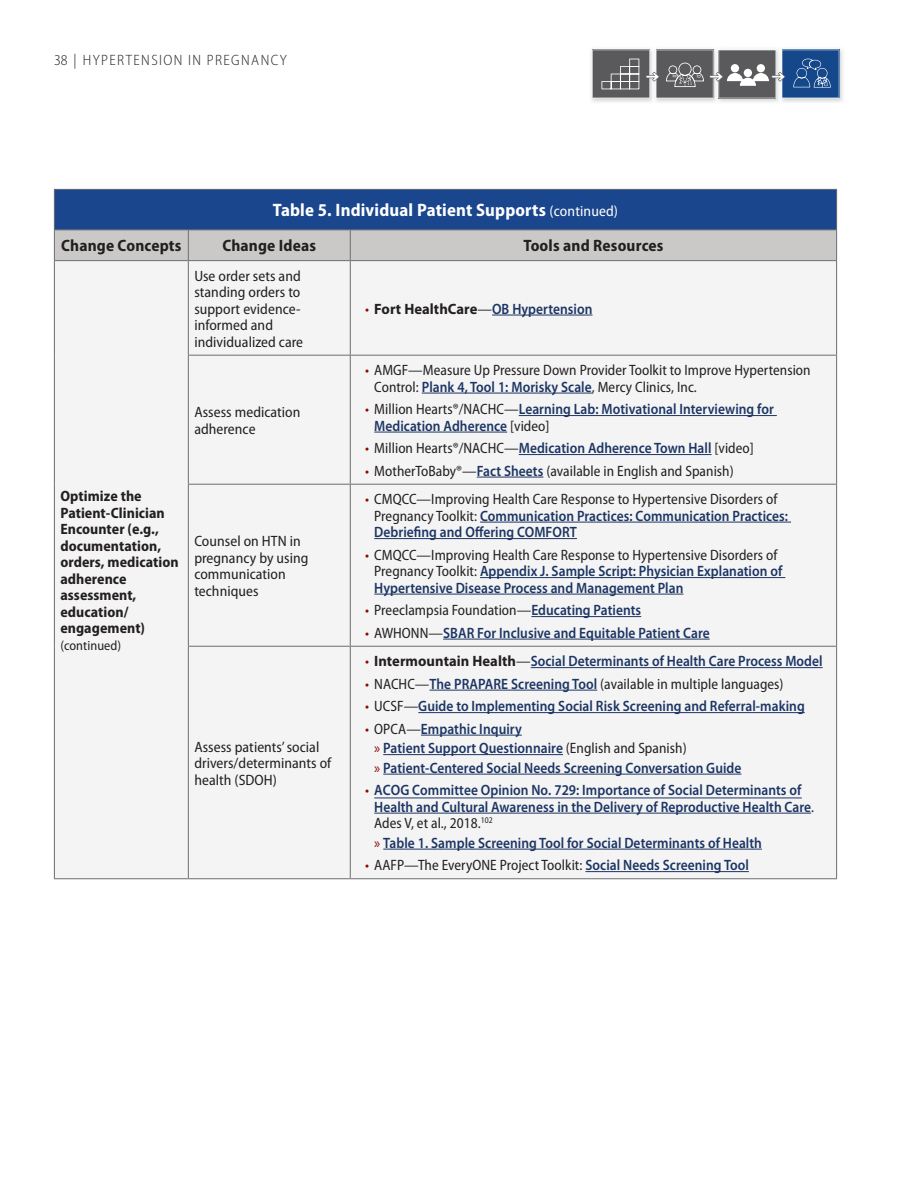
<style>
.page{position:relative;width:918px;height:1188px;background:#fff}
.page>*{position:absolute;margin:0;border:0;box-sizing:border-box;transform-origin:0 0}
.t1{font:700 semi-condensed 18px "Myriad Pro";letter-spacing:.01em;color:#fff}
.t2{font:700 semi-condensed 16.5px "Myriad Pro";letter-spacing:.01em;color:#231f20}
.t3{font:600 15px/16.5px "Myriad Pro";letter-spacing:.005em;color:#1c3564;scale:.9 1}
.t4{font:semi-condensed 15px/16.5px "Myriad Pro";letter-spacing:.005em;color:#231f20}
.t5{font:700 semi-condensed 15px/16.5px "Myriad Pro";letter-spacing:.005em;color:#231f20}
.t6{font:700 15px "Myriad Pro";letter-spacing:.005em;color:#231f20}
.t7{font:300 semi-condensed 15px "Myriad Pro";letter-spacing:.095em;color:#231f20}
.t8{font:semi-condensed 13.5px "Myriad Pro";letter-spacing:.005em;color:#231f20}
.s1{font-weight:400;font-size:15px}
.s2{font-weight:400;font-stretch:semi-condensed;color:#8b0a02}
.s3{font-weight:400;font-stretch:semi-condensed}
.s4{font-weight:600;color:#1c3564}
.s5{color:#8b0a02}
.s6{font-weight:600;font-stretch:normal;color:#1c3564}
.s7{font-weight:400;font-stretch:semi-condensed;color:#231f20}
.s8{font-weight:700;color:#231f20}
.s9{font-weight:400;color:#8b0a02}
</style>
<div class="page">
<img style="left:591px;top:49px;width:61px;height:53px">
<img style="left:656px;top:49px;width:60px;height:53px">
<img style="left:781px;top:49px;width:62px;height:53px">
<svg style="left:592px;top:50px;width:247px;height:48px;background:#677382"></svg>
<div style="left:54px;top:189px;width:783px;height:41px;background:#1a468d"></div>
<div style="left:55px;top:231px;width:781px;height:29px;background:#cac9c8"></div>
<div style="left:55px;top:261px;width:781px;height:617px;background:#f4f4f4"></div>
<hr style="left:54px;top:189px;width:134px;height:1px;background:#6c6d70">
<hr style="left:54px;top:190px;width:1px;height:40px;background:#6c6d70">
<hr style="left:188px;top:189px;width:162px;height:1px;background:#6c6d70">
<hr style="left:350px;top:189px;width:487px;height:1px;background:#6c6d70">
<hr style="left:836px;top:190px;width:1px;height:40px;background:#6c6d70">
<hr style="left:54px;top:230px;width:134px;height:1px;background:#6c6d70">
<hr style="left:54px;top:230px;width:1px;height:30px;background:#6c6d70">
<hr style="left:188px;top:230px;width:162px;height:1px;background:#6c6d70">
<hr style="left:188px;top:230px;width:1px;height:30px;background:#6c6d70">
<hr style="left:350px;top:230px;width:487px;height:1px;background:#6c6d70">
<hr style="left:350px;top:230px;width:1px;height:30px;background:#6c6d70">
<hr style="left:836px;top:230px;width:1px;height:30px;background:#6c6d70">
<hr style="left:54px;top:260px;width:134px;height:1px;background:#6c6d70">
<hr style="left:54px;top:261px;width:1px;height:94px;background:#6c6d70">
<hr style="left:54px;top:355px;width:1px;height:129px;background:#6c6d70">
<hr style="left:54px;top:484px;width:1px;height:162px;background:#6c6d70">
<hr style="left:54px;top:646px;width:1px;height:232px;background:#6c6d70">
<hr style="left:54px;top:878px;width:134px;height:1px;background:#6c6d70">
<hr style="left:188px;top:260px;width:162px;height:1px;background:#6c6d70">
<hr style="left:188px;top:261px;width:1px;height:94px;background:#6c6d70">
<hr style="left:350px;top:260px;width:487px;height:1px;background:#6c6d70">
<hr style="left:350px;top:261px;width:1px;height:94px;background:#6c6d70">
<hr style="left:836px;top:261px;width:1px;height:94px;background:#6c6d70">
<hr style="left:188px;top:355px;width:162px;height:1px;background:#6c6d70">
<hr style="left:188px;top:356px;width:1px;height:128px;background:#6c6d70">
<hr style="left:350px;top:355px;width:487px;height:1px;background:#6c6d70">
<hr style="left:350px;top:356px;width:1px;height:128px;background:#6c6d70">
<hr style="left:836px;top:356px;width:1px;height:128px;background:#6c6d70">
<hr style="left:188px;top:484px;width:162px;height:1px;background:#6c6d70">
<hr style="left:188px;top:485px;width:1px;height:161px;background:#6c6d70">
<hr style="left:350px;top:484px;width:487px;height:1px;background:#6c6d70">
<hr style="left:350px;top:485px;width:1px;height:161px;background:#6c6d70">
<hr style="left:836px;top:485px;width:1px;height:161px;background:#6c6d70">
<hr style="left:188px;top:646px;width:162px;height:1px;background:#6c6d70">
<hr style="left:188px;top:647px;width:1px;height:231px;background:#6c6d70">
<hr style="left:350px;top:646px;width:487px;height:1px;background:#6c6d70">
<hr style="left:350px;top:647px;width:1px;height:231px;background:#6c6d70">
<hr style="left:836px;top:647px;width:1px;height:231px;background:#6c6d70">
<hr style="left:188px;top:878px;width:162px;height:1px;background:#6c6d70">
<hr style="left:350px;top:878px;width:487px;height:1px;background:#6c6d70">
<hr style="left:492px;top:315px;width:101px;height:1px;background:#1c3564">
<hr style="left:422px;top:393px;width:170px;height:1px;background:#1c3564">
<hr style="left:519px;top:415px;width:258px;height:1px;background:#1c3564">
<hr style="left:374px;top:432px;width:133px;height:1px;background:#1c3564">
<hr style="left:519px;top:454px;width:193px;height:1px;background:#1c3564">
<hr style="left:477px;top:477px;width:66px;height:1px;background:#1c3564">
<hr style="left:480px;top:522px;width:311px;height:1px;background:#1c3564">
<hr style="left:374px;top:538px;width:203px;height:1px;background:#1c3564">
<hr style="left:480px;top:577px;width:305px;height:1px;background:#1c3564">
<hr style="left:374px;top:594px;width:309px;height:1px;background:#1c3564">
<hr style="left:531px;top:616px;width:110px;height:1px;background:#1c3564">
<hr style="left:443px;top:639px;width:267px;height:1px;background:#1c3564">
<hr style="left:531px;top:667px;width:292px;height:1px;background:#1c3564">
<hr style="left:430px;top:690px;width:167px;height:1px;background:#1c3564">
<hr style="left:418px;top:712px;width:387px;height:1px;background:#1c3564">
<hr style="left:421px;top:735px;width:101px;height:1px;background:#1c3564">
<hr style="left:383px;top:754px;width:180px;height:1px;background:#1c3564">
<hr style="left:383px;top:774px;width:358px;height:1px;background:#1c3564">
<hr style="left:374px;top:813px;width:437px;height:1px;background:#1c3564">
<hr style="left:383px;top:849px;width:379px;height:1px;background:#1c3564">
<hr style="left:585px;top:871px;width:164px;height:1px;background:#1c3564">
<hr style="left:374px;top:798px;width:428px;height:1px;background:#1c3564">
<p class="t7" style="left:54px;top:52px;width:234px">38 | HYPERTENSION IN PREGNANCY</p>
<p class="t1" style="left:273px;top:200px;width:347px">Table 5. Individual Patient Supports <span class="s1">(continued)</span></p>
<p class="t2" style="left:61px;top:237px;width:122px">Change Concepts</p>
<p class="t2" style="left:222px;top:237px;width:95px">Change Ideas</p>
<p class="t2" style="left:523px;top:237px;width:142px">Tools and Resources</p>
<p class="t4" style="left:194px;top:268px;width:110px">Use order sets and standing orders to support evidence&shy;informed and individualized care</p>
<p class="t4" style="left:194px;top:404px;width:108px">Assess medication adherence</p>
<p class="t5" style="left:60px;top:488px;width:120px">Optimize the<br>Patient-Clinician<br>Encounter (e.g., documentation, orders, medication adherence assessment, education/ engagement)</p>
<p class="t8" style="left:60px;top:638px;width:62px">(continued)</p>
<p class="t4" style="left:194px;top:533px;width:116px">Counsel on HTN in pregnancy by using communication techniques</p>
<p class="t4" style="left:194px;top:739px;width:139px">Assess patients’ social drivers/determinants of health (SDOH)</p>
<p class="t6" style="left:365px;top:300px;width:229px"><span class="s2">•</span> Fort HealthCare<span class="s3">—</span><span class="s4">OB Hypertension</span></p>
<p class="t4" style="left:374px;top:362px;width:438px;text-indent:-9px"><span class="s5">•</span> AMGF—Measure Up Pressure Down Provider Toolkit to Improve Hypertension<br>Control: <span class="s6">Plank 4, Tool 1: Morisky Scale</span>, Mercy Clinics, Inc.</p>
<p class="t3" style="left:374px;top:401px;width:446px;text-indent:-9px"><span class="s2">•</span> <span class="s7">Million Hearts®/NACHC—</span>Learning Lab: Motivational Interviewing for<br>Medication Adherence <span class="s7">[video]</span></p>
<p class="t4" style="left:365px;top:440px;width:390px"><span class="s5">•</span> Million Hearts®/NACHC—<span class="s6">Medication Adherence Town Hall</span> [video]</p>
<p class="t4" style="left:365px;top:463px;width:370px"><span class="s5">•</span> MotherToBaby®—<span class="s6">Fact Sheets</span> (available in English and Spanish)</p>
<p class="t4" style="left:374px;top:491px;width:415px;text-indent:-9px"><span class="s5">•</span> CMQCC—Improving Health Care Response to Hypertensive Disorders of<br>Pregnancy Toolkit: <span class="s6">Communication Practices: Communication Practices:<br>Debriefing and Offering COMFORT</span></p>
<p class="t3" style="left:374px;top:547px;width:455px;text-indent:-9px"><span class="s2">•</span> <span class="s7">CMQCC—Improving Health Care Response to Hypertensive Disorders of<br>Pregnancy Toolkit:</span> Appendix J. Sample Script: Physician Explanation of<br>Hypertensive Disease Process and Management Plan</p>
<p class="t4" style="left:365px;top:602px;width:277px"><span class="s5">•</span> Preeclampsia Foundation—<span class="s6">Educating Patients</span></p>
<p class="t3" style="left:365px;top:625px;width:384px"><span class="s2">•</span> <span class="s7">AWHONN—</span>SBAR For Inclusive and Equitable Patient Care</p>
<p class="t3" style="left:365px;top:653px;width:510px"><span class="s2">•</span> <span class="s8">Intermountain Health</span><span class="s7">—</span>Social Determinants of Health Care Process Model</p>
<p class="t4" style="left:365px;top:676px;width:420px"><span class="s5">•</span> NACHC—<span class="s6">The PRAPARE Screening Tool</span> (available in multiple languages)</p>
<p class="t3" style="left:365px;top:698px;width:490px"><span class="s2">•</span> <span class="s7">UCSF—</span>Guide to Implementing Social Risk Screening and Referral-making</p>
<p class="t3" style="left:374px;top:719px;width:409px;line-height:19.5px;text-indent:-9px"><span class="s2">•</span> <span class="s7">OPCA—</span>Empathic Inquiry<br><span class="s9">»</span> Patient Support Questionnaire <span class="s7">(English and Spanish)<br></span><span class="s9">»</span> Patient-Centered Social Needs Screening Conversation Guide</p>
<p class="t3" style="left:374px;top:782px;width:490px;text-indent:-9px"><span class="s2">•</span> ACOG Committee Opinion No. 729: Importance of Social Determinants of<br>Health and Cultural Awareness in the Delivery of Reproductive Health Care<span class="s7">.<br>Ades V, et al., 2018.</span><sup>102</sup></p>
<p class="t3" style="left:374px;top:835px;width:432px"><span class="s9">»</span> Table 1. Sample Screening Tool for Social Determinants of Health</p>
<p class="t4" style="left:365px;top:857px;width:385px"><span class="s5">•</span> AAFP—The EveryONE Project Toolkit: <span class="s6">Social Needs Screening Tool</span></p>
</div>
